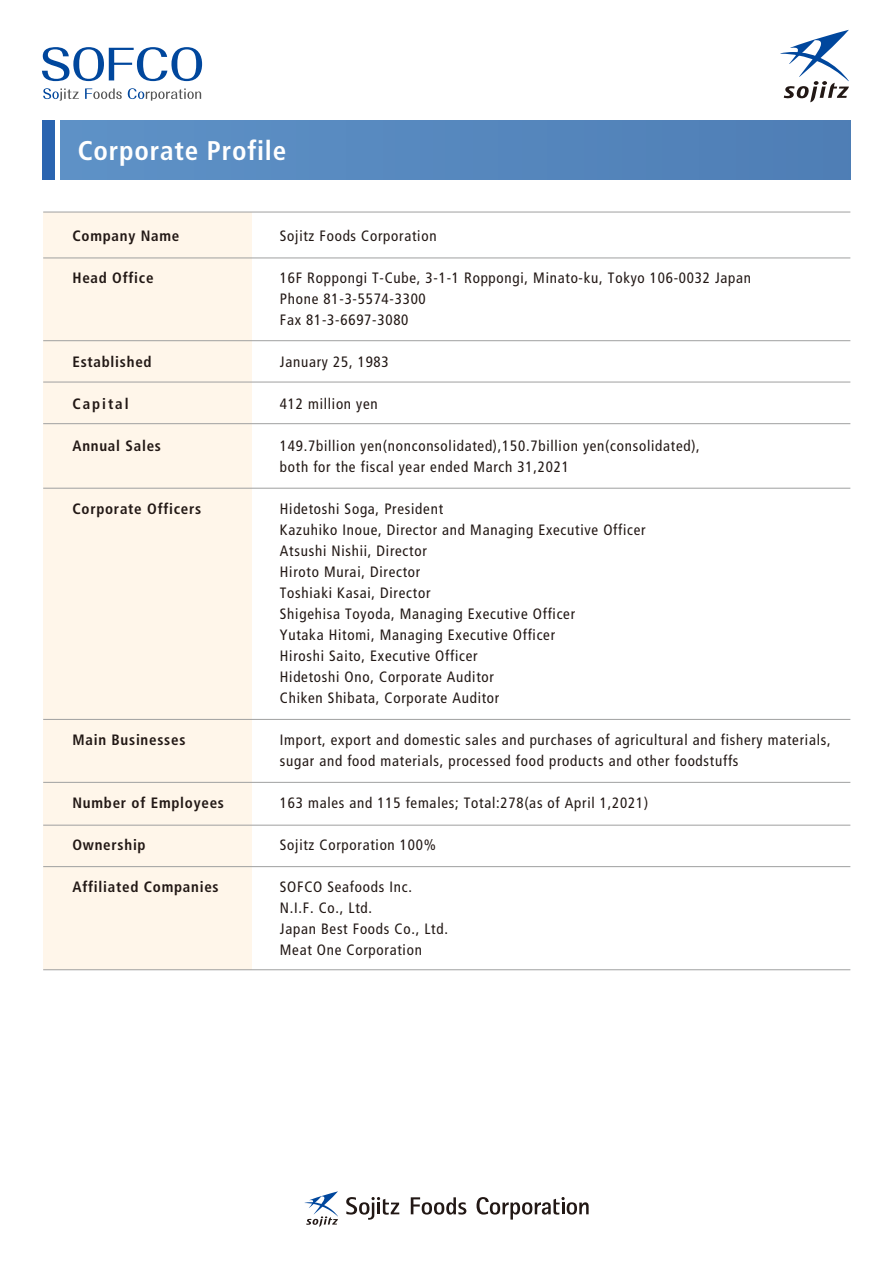
<style>
.page{position:relative;width:893px;height:1263px;background:#fff}
.page>*{position:absolute;margin:0;border:0;box-sizing:border-box;transform-origin:0 0}
.t1{font:700 condensed 27px "Frutiger";letter-spacing:.03em;color:#fff}
.t2{font:condensed 15px/21px "Frutiger";letter-spacing:.05em;color:#221815}
.t3{font:700 condensed 15px "Frutiger";letter-spacing:.05em;color:#221815}
.t4{font:700 condensed 15px "Frutiger";letter-spacing:.13em;color:#221815}
</style>
<div class="page">
<div style="left:43px;top:212px;width:209px;height:758px;background:#fff6ea"></div>
<hr style="left:43px;top:258px;width:807px;height:1px;background:#9fa0a0">
<hr style="left:43px;top:340px;width:807px;height:1px;background:#9fa0a0">
<hr style="left:43px;top:212px;width:807px;height:1px;background:#9fa0a0">
<hr style="left:43px;top:382px;width:807px;height:1px;background:#9fa0a0">
<hr style="left:43px;top:423px;width:807px;height:1px;background:#9fa0a0">
<hr style="left:43px;top:488px;width:807px;height:1px;background:#9fa0a0">
<hr style="left:43px;top:719px;width:807px;height:1px;background:#9fa0a0">
<hr style="left:43px;top:782px;width:807px;height:1px;background:#9fa0a0">
<hr style="left:43px;top:825px;width:807px;height:1px;background:#9fa0a0">
<hr style="left:43px;top:866px;width:807px;height:1px;background:#9fa0a0">
<hr style="left:43px;top:969px;width:807px;height:1px;background:#9fa0a0">
<div style="left:60px;top:120px;width:790px;height:60px;background:#5688be"></div>
<div style="left:43px;top:120px;width:12px;height:60px;background:#2a64b0"></div>
<svg style="left:780px;top:30px;width:69px;height:72px"></svg>
<svg style="left:42px;top:47px;width:160px;height:34px"></svg>
<svg style="left:43px;top:88px;width:36px;height:13px"></svg>
<svg style="left:85px;top:88px;width:37px;height:11px"></svg>
<svg style="left:128px;top:88px;width:73px;height:13px"></svg>
<svg style="left:346px;top:1197px;width:53px;height:23px"></svg>
<svg style="left:477px;top:1197px;width:112px;height:22px"></svg>
<svg style="left:305px;top:1191px;width:33px;height:36px"></svg>
<svg style="left:411px;top:1197px;width:55px;height:17px"></svg>
<h1 class="t1" style="left:78px;top:135px;width:210px">Corporate Profile</h1>
<p class="t3" style="left:72px;top:227px;width:108px">Company Name</p>
<p class="t3" style="left:72px;top:269px;width:83px">Head Office</p>
<p class="t3" style="left:72px;top:353px;width:81px">Established</p>
<p class="t4" style="left:72px;top:395px;width:58px">Capital</p>
<p class="t3" style="left:72px;top:437px;width:90px">Annual Sales</p>
<p class="t3" style="left:72px;top:500px;width:130px">Corporate Officers</p>
<p class="t3" style="left:72px;top:731px;width:115px">Main Businesses</p>
<p class="t3" style="left:72px;top:794px;width:153px">Number of Employees</p>
<p class="t3" style="left:72px;top:836px;width:75px">Ownership</p>
<p class="t3" style="left:72px;top:878px;width:148px">Affiliated Companies</p>
<p class="t2" style="left:280px;top:225px;width:158px">Sojitz Foods Corporation</p>
<p class="t2" style="left:280px;top:267px;width:473px">16F Roppongi T-Cube, 3-1-1 Roppongi, Minato-ku, Tokyo 106-0032 Japan<br>Phone 81-3-5574-3300<br>Fax 81-3-6697-3080</p>
<p class="t2" style="left:280px;top:351px;width:110px">January 25, 1983</p>
<p class="t2" style="left:280px;top:393px;width:99px">412 million yen</p>
<p class="t2" style="left:280px;top:435px;width:421px">149.7billion yen(nonconsolidated),150.7billion yen(consolidated), both for the fiscal year ended March 31,2021</p>
<p class="t2" style="left:280px;top:498px;width:367px">Hidetoshi Soga, President<br>Kazuhiko Inoue, Director and Managing Executive Officer Atsushi Nishii, Director<br>Hiroto Murai, Director<br>Toshiaki Kasai, Director<br>Shigehisa Toyoda, Managing Executive Officer<br>Yutaka Hitomi, Managing Executive Officer<br>Hiroshi Saito, Executive Officer<br>Hidetoshi Ono, Corporate Auditor<br>Chiken Shibata, Corporate Auditor</p>
<p class="t2" style="left:280px;top:729px;width:552px">Import, export and domestic sales and purchases of agricultural and fishery materials, sugar and food materials, processed food products and other foodstuffs</p>
<p class="t2" style="left:280px;top:792px;width:370px">163 males and 115 females; Total:278(as of April 1,2021)</p>
<p class="t2" style="left:280px;top:834px;width:158px">Sojitz Corporation 100%</p>
<p class="t2" style="left:280px;top:876px;width:170px">SOFCO Seafoods Inc.<br>N.I.F. Co., Ltd.<br>Japan Best Foods Co., Ltd.<br>Meat One Corporation</p>
</div>
